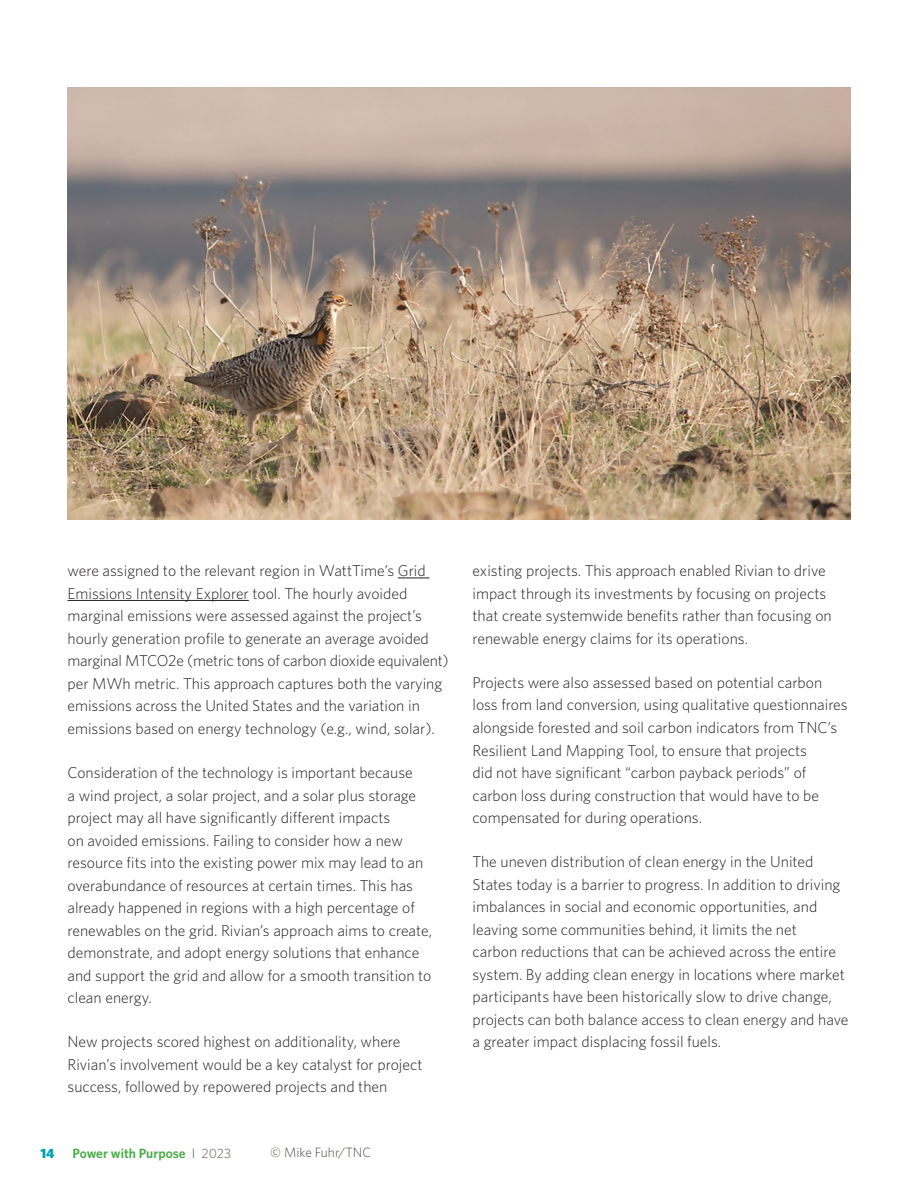
<style>
.page{position:relative;width:918px;height:1188px;background:#fff}
.page>*{position:absolute;margin:0;border:0;box-sizing:border-box;transform-origin:0 0}
.t1{font:300 15.75px/22.5px "Whitney";color:#231f20}
.t2{font:600 13.5px "Whitney";color:#44aa42}
.t3{font:300 13.5px "Whitney";color:#4b4b40}
.t4{font:900 13.5px "Whitney";color:#00a0b0}
.s1{font-weight:400;color:#00a0b0}
.s2{font-weight:400;color:#878575}
</style>
<div class="page">
<hr style="left:398px;top:578px;width:31px;height:1px;background:#231f20">
<hr style="left:68px;top:600px;width:181px;height:1px;background:#231f20">
<img style="left:68px;top:88px;width:782px;height:432px">
<p class="t1" style="left:68px;top:559px;width:383px">were assigned to the relevant region in WattTime’s Grid Emissions Intensity Explorer tool. The hourly avoided marginal emissions were assessed against the project’s hourly generation profile to generate an average avoided marginal MTCO2e (metric tons of carbon dioxide equivalent) per MWh metric. This approach captures both the varying emissions across the United States and the variation in emissions based on energy technology (e.g., wind, solar).</p>
<p class="t1" style="left:68px;top:761px;width:366px">Consideration of the technology is important because<br>a wind project, a solar project, and a solar plus storage project may all have significantly different impacts<br>on avoided emissions. Failing to consider how a new resource fits into the existing power mix may lead to an overabundance of resources at certain times. This has already happened in regions with a high percentage of renewables on the grid. Rivian’s approach aims to create, demonstrate, and adopt energy solutions that enhance and support the grid and allow for a smooth transition to clean energy.</p>
<p class="t1" style="left:68px;top:1030px;width:357px">New projects scored highest on additionality, where<br>Rivian’s involvement would be a key catalyst for project success, followed by repowered projects and then</p>
<p class="t4" style="left:40px;top:1144px;width:16px">14</p>
<p class="t2" style="left:73px;top:1144px;width:160px">Power with Purpose <span class="s1">I</span> <span class="s2">2023</span></p>
<p class="t3" style="left:270px;top:1144px;width:103px">© Mike Fuhr/TNC</p>
<p class="t1" style="left:472px;top:559px;width:361px">existing projects. This approach enabled Rivian to drive impact through its investments by focusing on projects that create systemwide benefits rather than focusing on renewable energy claims for its operations.</p>
<p class="t1" style="left:472px;top:671px;width:377px">Projects were also assessed based on potential carbon loss from land conversion, using qualitative questionnaires alongside forested and soil carbon indicators from TNC’s Resilient Land Mapping Tool, to ensure that projects<br>did not have significant “carbon payback periods” of carbon loss during construction that would have to be compensated for during operations.</p>
<p class="t1" style="left:472px;top:850px;width:378px">The uneven distribution of clean energy in the United States today is a barrier to progress. In addition to driving imbalances in social and economic opportunities, and leaving some communities behind, it limits the net<br>carbon reductions that can be achieved across the entire system. By adding clean energy in locations where market participants have been historically slow to drive change, projects can both balance access to clean energy and have a greater impact displacing fossil fuels.</p>
</div>
